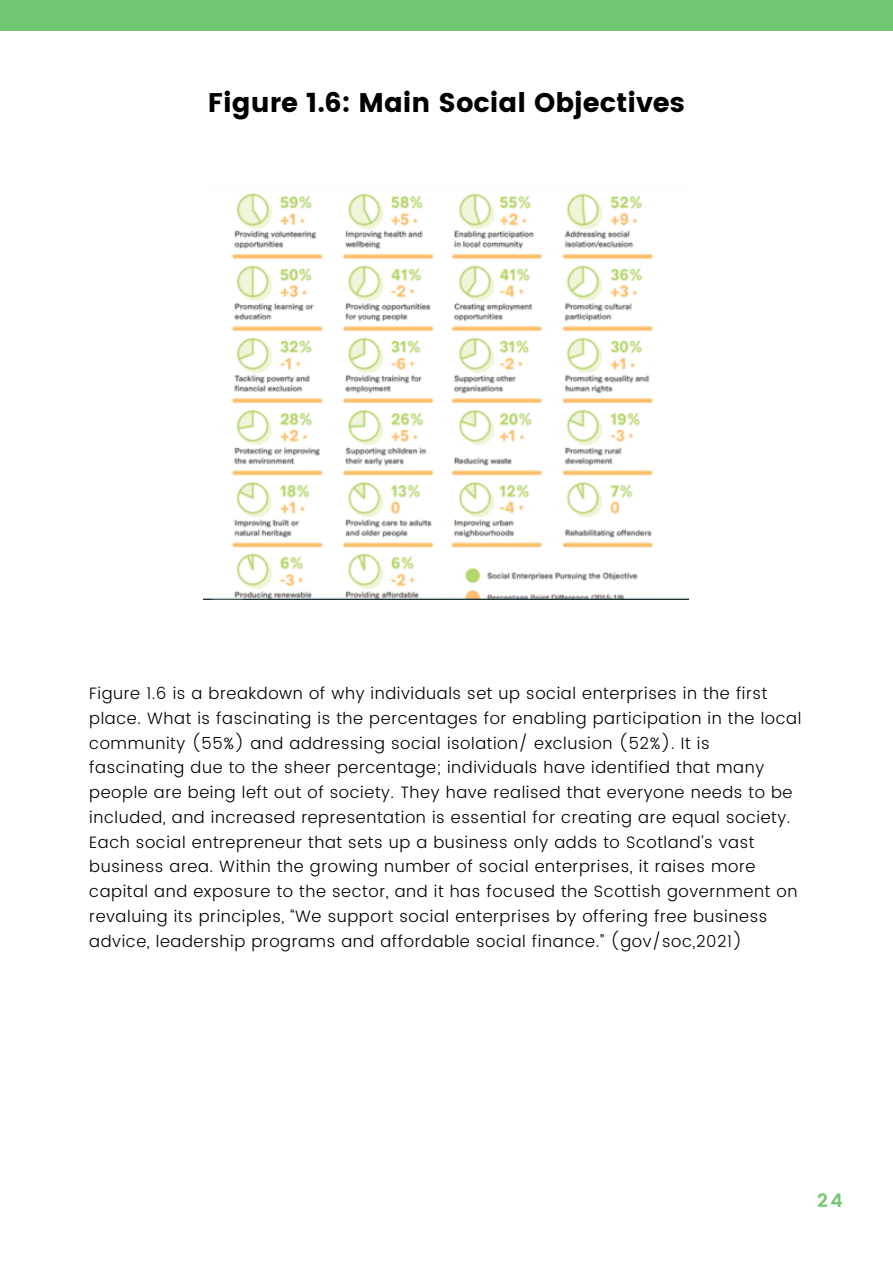
<style>
.page{position:relative;width:893px;height:1264px;background:#fff}
.page>*{position:absolute;margin:0;border:0;box-sizing:border-box;transform-origin:0 0}
.t1{font:27px "Poppins";color:#000}
.t2{font:600 18.75px "Poppins";color:#73c673}
.t3{font:300 16.5px/24.8px "Poppins";letter-spacing:.035em;color:#000}
</style>
<div class="page">
<div style="left:0;top:0;width:892px;height:31px;background:#73c673"></div>
<img style="left:204px;top:193px;width:484px;height:406px">
<h1 class="t1" style="left:208px;top:87px;width:478px">Figure 1.6: Main Social Objectives</h1>
<p class="t3" style="left:89px;top:681px;width:713px">Figure 1.6 is a breakdown of why individuals set up social enterprises in the first place. What is fascinating is the percentages for enabling participation in the local community (55%) and addressing social isolation/ exclusion (52%). It is fascinating due to the sheer percentage; individuals have identified that many people are being left out of society. They have realised that everyone needs to be included, and increased representation is essential for creating are equal society.<br>Each social entrepreneur that sets up a business only adds to Scotland’s vast business area. Within the growing number of social enterprises, it raises more capital and exposure to the sector, and it has focused the Scottish government on revaluing its principles, “We support social enterprises by offering free business advice, leadership programs and affordable social finance.” (gov/soc,2021)</p>
<p class="t2" style="left:817px;top:1189px;width:27px">24</p>
</div>
